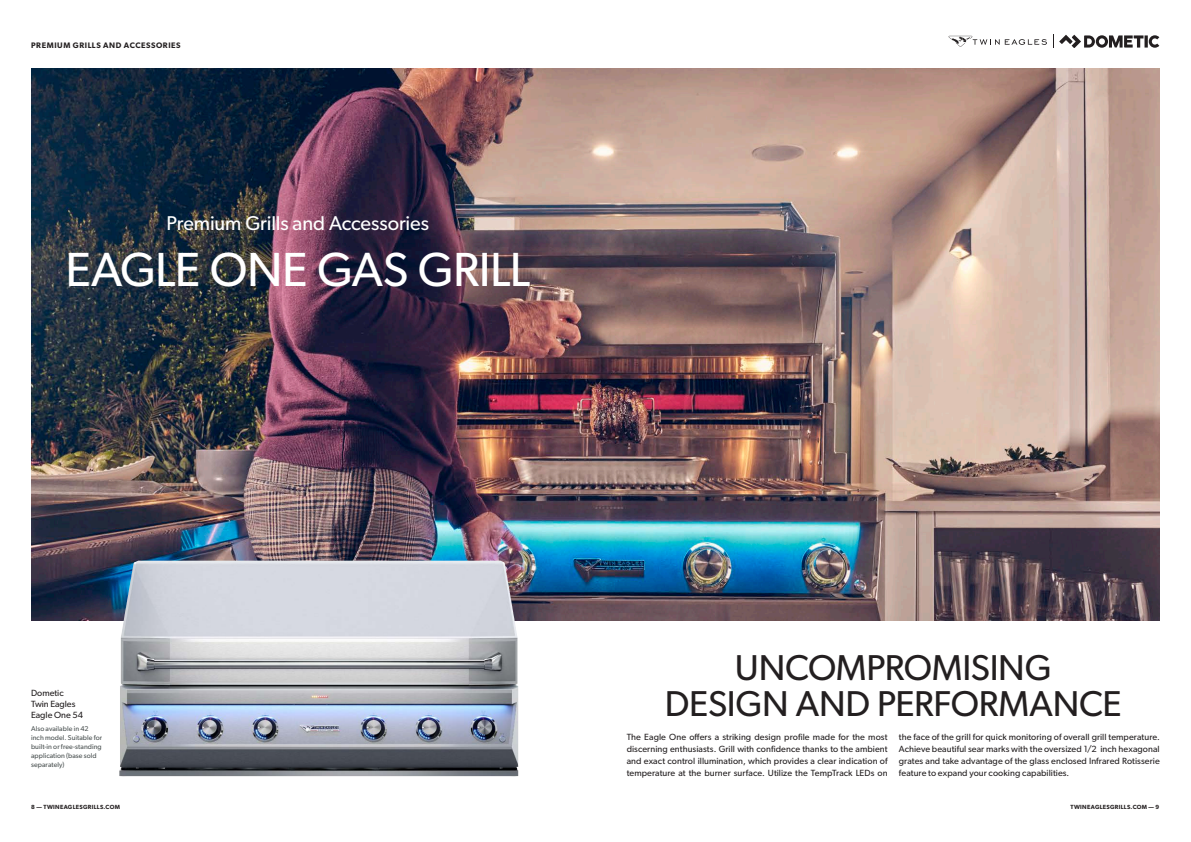
<style>
.page{position:relative;width:1191px;height:842px;background:#fff}
.page>*{position:absolute;margin:0;border:0;box-sizing:border-box;transform-origin:0 0}
._04_Headline_White_4{font:48px "Gibson";letter-spacing:-.015em;color:#fff}
._04_Headline_36pt{font:36px "Gibson";letter-spacing:-.01em;color:#231f20}
._04_Headline_White_4-2{font:20px "Gibson";letter-spacing:-.005em;color:#fff}
.t1{font:9px/12px "Gibson";letter-spacing:.005em;color:#231f20;text-align:justify}
._03_Page_Header{font:600 8px "Gibson";letter-spacing:.07em;color:#231f20}
.t2{font:7px/9px "Gibson";letter-spacing:.005em;color:#4a5151}
.t3{font:600 6px "Gibson";letter-spacing:.05em;color:#231f20}
</style>
<div class="page">
<img style="left:31px;top:68px;width:1128px;height:552px">
<img style="left:119px;top:561px;width:399px;height:215px">
<svg style="left:1059px;top:35px;width:100px;height:13px"></svg>
<svg style="left:948px;top:35px;width:99px;height:12px"></svg>
<p class="_03_Page_Header" style="left:31px;top:40px;width:151px">PREMIUM GRILLS AND ACCESSORIES</p>
<p class="_04_Headline_White_4-2" style="left:166px;top:211px;width:264px">Premium Grills and Accessories</p>
<p class="_04_Headline_White_4" style="left:65px;top:240px;width:466px">EAGLE ONE GAS GRILL</p>
<p class="t1" style="left:31px;top:688px;width:53px;line-height:11px;text-align:left">Dometic<br>Twin Eagles<br>Eagle One 54</p>
<p class="t2" style="left:31px;top:724px;width:73px">Also available in 42 inch model. Suitable for built-in or free-standing application (base sold separately)</p>
<p class="_04_Headline_36pt" style="left:735px;top:646px;width:318px">UNCOMPROMISING</p>
<p class="_04_Headline_36pt" style="left:665px;top:682px;width:458px">DESIGN AND PERFORMANCE</p>
<p class="t1" style="left:626px;top:731px;width:262px">The Eagle One offers a striking design profile made for the most discerning enthusiasts. Grill with confidence thanks to the ambient and exact control illumination, which provides a clear indication of temperature at the burner surface. Utilize the TempTrack LEDs on</p>
<p class="t1" style="left:899px;top:731px;width:262px">the face of the grill for quick monitoring of overall grill temperature.<br>Achieve beautiful sear marks with the oversized 1/2 inch hexagonal grates and take advantage of the glass enclosed Infrared Rotisserie feature to expand your cooking capabilities.</p>
<p class="t3" style="left:31px;top:803px;width:90px">8 — TWINEAGLESGRILLS.COM</p>
<p class="t3" style="left:1070px;top:803px;width:90px">TWINEAGLESGRILLS.COM — 9</p>
</div>
